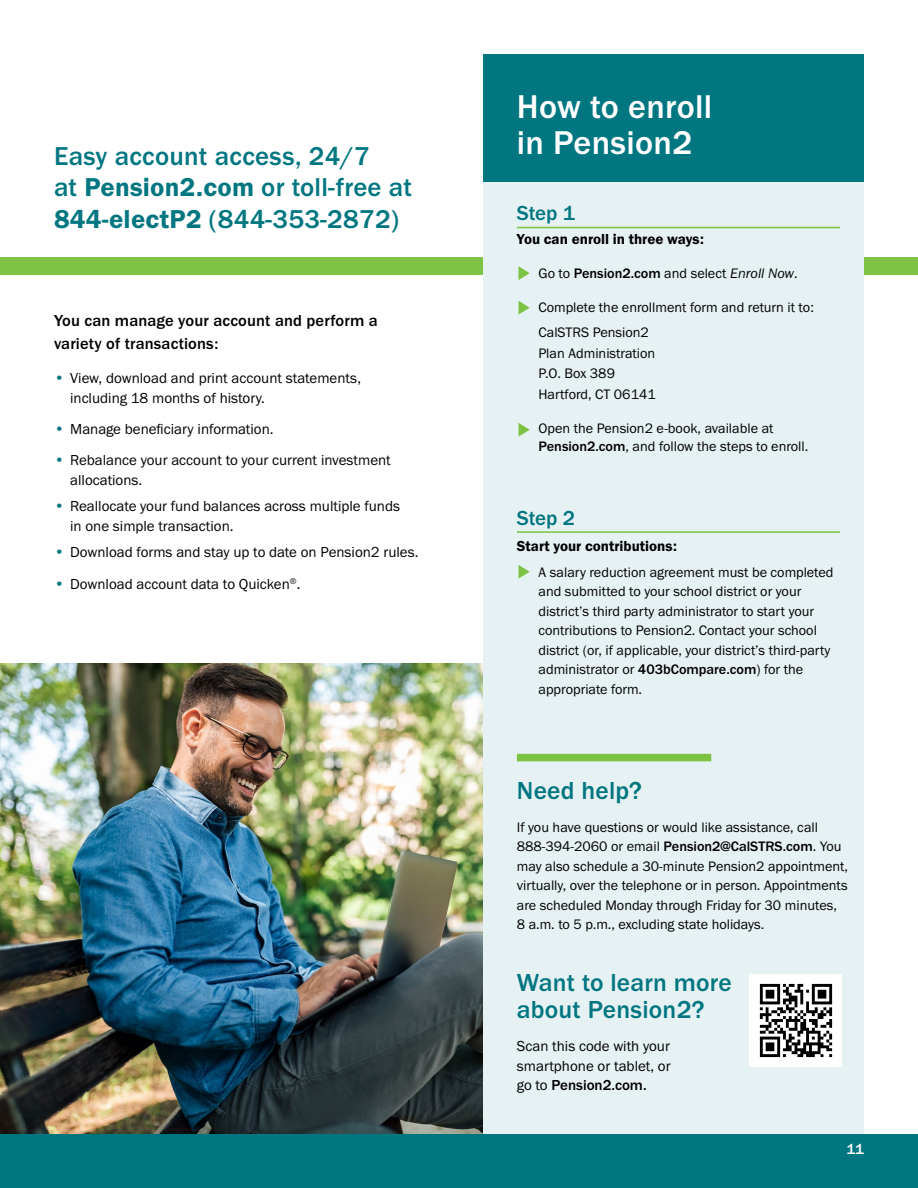
<style>
.page{position:relative;width:918px;height:1188px;background:#fff}
.page>*{position:absolute;margin:0;border:0;box-sizing:border-box;transform-origin:0 0}
.t1{font:500 34.2px/35.8px "Franklin Gothic URW";letter-spacing:.01em;color:#fff}
.t2{font:500 26.85px/31.5px "Franklin Gothic URW";letter-spacing:.01em;color:#007681}
.t3{font:500 25.5px/27px "Franklin Gothic URW";letter-spacing:.01em;color:#007681}
.t4{font:500 21px "Franklin Gothic URW";letter-spacing:-.005em;color:#007681}
.t5{font:500 16.5px/22.5px "Franklin Gothic URW";letter-spacing:.01em;color:#000}
.callout_text{font:15px/20.2px "Franklin Gothic URW Boo";color:#000}
.t6{font:15px "Franklin Gothic URW Dem";color:#000}
.t7{font:500 15px "Franklin Gothic URW";color:#fff}
.callout_text-2{font:14.25px/19.5px "Franklin Gothic URW Boo";color:#000}
.s1{font-family:"Franklin Gothic URW Dem";font-weight:400}
.s2{font-family:"Franklin Gothic URW";font-weight:500;font-size:15.75px;color:#007681}
.s3{font-family:"Franklin Gothic URW";font-weight:500}
.s4{font-family:"Franklin Gothic URW Boo Ita"}
</style>
<div class="page">
<div style="left:0;top:1134px;width:918px;height:54px;background:#007681"></div>
<img style="left:0;top:663px;width:484px;height:471px">
<div style="left:0;top:257px;width:918px;height:17px;background:#7dc243"></div>
<div style="left:484px;top:54px;width:380px;height:1080px;background:#e6f1f3"></div>
<div style="left:484px;top:54px;width:380px;height:127px;background:#007681"></div>
<div style="left:750px;top:974px;width:92px;height:93px;background:#fff"></div>
<img style="left:759px;top:983px;width:74px;height:75px">
<hr style="left:517px;top:531px;width:323px;height:2px;background:#7dc243">
<hr style="left:517px;top:227px;width:323px;height:1px;background:#7dc243">
<div style="left:517px;top:754px;width:194px;height:7px;background:#7dc243"></div>
<svg style="left:519px;top:266px;width:11px;height:14px"></svg>
<svg style="left:519px;top:565px;width:11px;height:14px"></svg>
<svg style="left:519px;top:301px;width:11px;height:14px"></svg>
<svg style="left:519px;top:423px;width:11px;height:14px"></svg>
<p class="t2" style="left:54px;top:140px;width:360px">Easy account access, 24/7<br>at <span class="s1">Pension2.com</span> or toll-free at<br><span class="s1">844-electP2</span> (844-353-2872)</p>
<p class="t5" style="left:54px;top:309px;width:325px">You can manage your account and perform a variety of transactions:</p>
<p class="callout_text" style="left:70px;top:367px;width:292px;text-indent:-16px"><span class="s2">•</span> View, download and print account statements, including 18 months of history.</p>
<p class="callout_text" style="left:54px;top:419px;width:221px"><span class="s2">•</span> Manage beneficiary information.</p>
<p class="callout_text" style="left:70px;top:450px;width:322px;text-indent:-16px"><span class="s2">•</span> Rebalance your account to your current investment allocations.</p>
<p class="callout_text" style="left:70px;top:495px;width:331px;text-indent:-16px"><span class="s2">•</span> Reallocate your fund balances across multiple funds in one simple transaction.</p>
<p class="callout_text" style="left:54px;top:541px;width:366px"><span class="s2">•</span> Download forms and stay up to date on Pension2 rules.</p>
<p class="callout_text" style="left:54px;top:573px;width:248px"><span class="s2">•</span> Download account data to Quicken<sup>®</sup>.</p>
<h3 class="t1" style="left:517px;top:88px;width:197px">How to enroll in Pension2</h3>
<h4 class="t4" style="left:517px;top:200px;width:60px">Step 1</h4>
<h5 class="t6" style="left:517px;top:230px;width:189px">You can enroll in three ways:</h5>
<p class="callout_text-2" style="left:538px;top:263px;width:261px">Go to <span class="s3">Pension2.com</span> and select <span class="s4">Enroll Now</span>.</p>
<p class="callout_text-2" style="left:538px;top:298px;width:277px">Complete the enrollment form and return it to:</p>
<p class="callout_text-2" style="left:538px;top:322px;width:112px">CalSTRS Pension2</p>
<p class="callout_text-2" style="left:538px;top:343px;width:118px">Plan Administration</p>
<p class="callout_text-2" style="left:538px;top:364px;width:78px">P.O. Box 389</p>
<p class="callout_text-2" style="left:538px;top:384px;width:119px">Hartford, CT 06141</p>
<p class="callout_text-2" style="left:538px;top:419px;width:271px;line-height:18px">Open the Pension2 e-book, available at<br><span class="s3">Pension2.com</span>, and follow the steps to enroll.</p>
<h4 class="t4" style="left:517px;top:505px;width:60px">Step 2</h4>
<h5 class="t6" style="left:517px;top:536px;width:162px">Start your contributions:</h5>
<p class="callout_text-2" style="left:538px;top:562px;width:297px">A salary reduction agreement must be completed and submitted to your school district or your district’s third party administrator to start your contributions to Pension2. Contact your school district (or, if applicable, your district’s third-party administrator or <span class="s3">403bCompare.com</span>) for the appropriate form.</p>
<h4 class="t3" style="left:517px;top:776px;width:127px">Need help?</h4>
<p class="callout_text-2" style="left:517px;top:817px;width:333px">If you have questions or would like assistance, call 888-394-2060 or email <span class="s3">Pension2@CalSTRS.com</span>. You may also schedule a 30-minute Pension2 appointment, virtually, over the telephone or in person. Appointments are scheduled Monday through Friday for 30 minutes, 8 a.m. to 5 p.m., excluding state holidays.</p>
<h4 class="t3" style="left:517px;top:969px;width:216px">Want to learn more about Pension2?</h4>
<p class="callout_text" style="left:517px;top:1036px;width:155px;line-height:19.5px;text-align:justify">Scan this code with your smartphone or tablet, or go to <span class="s3">Pension2.com.</span></p>
<p class="t7" style="left:846px;top:1139px;width:19px">11</p>
</div>
